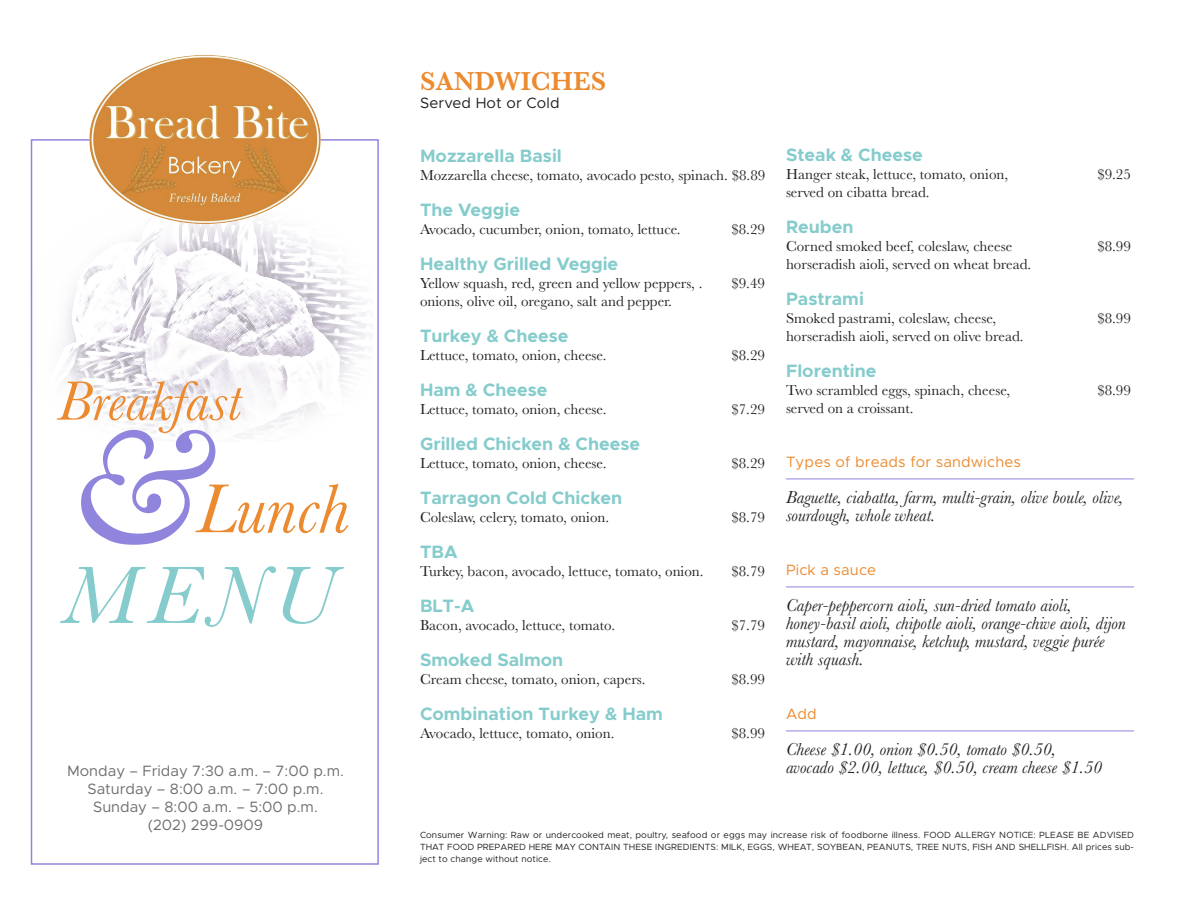
<style>
.page{position:relative;width:1188px;height:918px;background:#fff}
.page>*{position:absolute;margin:0;border:0;box-sizing:border-box;transform-origin:0 0}
.Menu_Section_Header{font:600 27px "Baskerville";color:#ec8a2f}
.Choices{font:italic 18px/18px "Baskerville";color:#231f20}
.Menu_Item_Name{font:700 18px "Metropolis";color:#86cccc}
.Menu_Item_Descriptio{font:15px "Baskerville";color:#231f20}
.t1{font:15px "Metropolis";color:#6d6e70}
.Menu_Choices_Header{font:15px "Metropolis";letter-spacing:.01em;color:#ec8a2f}
.Under_Header_Tag{font:15px "Metropolis";letter-spacing:.01em;color:#231f20}
.Footnote{font:9px/12px "Metropolis";letter-spacing:.01em;color:#231f20;text-align:justify}
</style>
<div class="page">
<img style="left:30px;top:211px;width:338px;height:230px">
<img style="left:88px;top:55px;width:233px;height:171px">
<svg style="left:60px;top:566px;width:284px;height:61px"></svg>
<svg style="left:56px;top:381px;width:292px;height:164px"></svg>
<hr style="left:786px;top:479px;width:348px;height:1px;background:#8f85dd">
<hr style="left:786px;top:587px;width:348px;height:1px;background:#8f85dd">
<hr style="left:786px;top:731px;width:348px;height:1px;background:#8f85dd">
<p class="t1" style="left:67px;top:762px;width:278px">Monday – Friday 7:30 a.m. – 7:00 p.m.</p>
<p class="t1" style="left:88px;top:780px;width:237px">Saturday – 8:00 a.m. – 7:00 p.m.</p>
<p class="t1" style="left:93px;top:798px;width:226px">Sunday – 8:00 a.m. – 5:00 p.m.</p>
<p class="t1" style="left:148px;top:816px;width:117px">(202) 299-0909</p>
<p class="Menu_Section_Header" style="left:420px;top:62px;width:188px">SANDWICHES</p>
<p class="Under_Header_Tag" style="left:420px;top:94px;width:141px">Served Hot or Cold</p>
<p class="Menu_Item_Name" style="left:420px;top:144px;width:143px">Mozzarella Basil</p>
<p class="Menu_Item_Descriptio" style="left:420px;top:166px;width:347px">Mozzarella cheese, tomato, avocado pesto, spinach. $8.89</p>
<p class="Menu_Item_Name" style="left:420px;top:198px;width:102px">The Veggie</p>
<p class="Menu_Item_Descriptio" style="left:420px;top:220px;width:262px">Avocado, cucumber, onion, tomato, lettuce.</p>
<p class="Menu_Item_Descriptio" style="left:731px;top:220px;width:35px">$8.29</p>
<p class="Menu_Item_Name" style="left:420px;top:252px;width:200px">Healthy Grilled Veggie</p>
<p class="Menu_Item_Descriptio" style="left:420px;top:274px;width:284px">Yellow squash, red, green and yellow peppers, .</p>
<p class="Menu_Item_Descriptio" style="left:731px;top:274px;width:35px">$9.49</p>
<p class="Menu_Item_Descriptio" style="left:420px;top:292px;width:254px">onions, olive oil, oregano, salt and pepper.</p>
<p class="Menu_Item_Name" style="left:420px;top:324px;width:150px">Turkey &amp; Cheese</p>
<p class="Menu_Item_Descriptio" style="left:420px;top:346px;width:188px">Lettuce, tomato, onion, cheese.</p>
<p class="Menu_Item_Descriptio" style="left:731px;top:346px;width:35px">$8.29</p>
<p class="Menu_Item_Name" style="left:420px;top:378px;width:129px">Ham &amp; Cheese</p>
<p class="Menu_Item_Descriptio" style="left:420px;top:400px;width:188px">Lettuce, tomato, onion, cheese.</p>
<p class="Menu_Item_Descriptio" style="left:731px;top:400px;width:35px">$7.29</p>
<p class="Menu_Item_Name" style="left:420px;top:432px;width:222px">Grilled Chicken &amp; Cheese</p>
<p class="Menu_Item_Descriptio" style="left:420px;top:454px;width:188px">Lettuce, tomato, onion, cheese.</p>
<p class="Menu_Item_Descriptio" style="left:731px;top:454px;width:35px">$8.29</p>
<p class="Menu_Item_Name" style="left:420px;top:486px;width:204px">Tarragon Cold Chicken</p>
<p class="Menu_Item_Descriptio" style="left:420px;top:508px;width:191px">Coleslaw, celery, tomato, onion.</p>
<p class="Menu_Item_Descriptio" style="left:731px;top:508px;width:35px">$8.79</p>
<p class="Menu_Item_Name" style="left:420px;top:540px;width:39px">TBA</p>
<p class="Menu_Item_Descriptio" style="left:420px;top:562px;width:285px">Turkey, bacon, avocado, lettuce, tomato, onion.</p>
<p class="Menu_Item_Descriptio" style="left:731px;top:562px;width:35px">$8.79</p>
<p class="Menu_Item_Name" style="left:420px;top:594px;width:56px">BLT-A</p>
<p class="Menu_Item_Descriptio" style="left:420px;top:616px;width:197px">Bacon, avocado, lettuce, tomato.</p>
<p class="Menu_Item_Descriptio" style="left:731px;top:616px;width:35px">$7.79</p>
<p class="Menu_Item_Name" style="left:420px;top:648px;width:145px">Smoked Salmon</p>
<p class="Menu_Item_Descriptio" style="left:420px;top:670px;width:227px">Cream cheese, tomato, onion, capers.</p>
<p class="Menu_Item_Descriptio" style="left:731px;top:670px;width:35px">$8.99</p>
<p class="Menu_Item_Name" style="left:420px;top:702px;width:244px">Combination Turkey &amp; Ham</p>
<p class="Menu_Item_Descriptio" style="left:420px;top:724px;width:196px">Avocado, lettuce, tomato, onion.</p>
<p class="Menu_Item_Descriptio" style="left:731px;top:724px;width:35px">$8.99</p>
<p class="Menu_Item_Name" style="left:786px;top:144px;width:138px">Steak &amp; Cheese</p>
<p class="Menu_Item_Descriptio" style="left:786px;top:165px;width:224px">Hanger steak, lettuce, tomato, onion,</p>
<p class="Menu_Item_Descriptio" style="left:1097px;top:165px;width:35px">$9.25</p>
<p class="Menu_Item_Descriptio" style="left:786px;top:183px;width:145px">served on cibatta bread.</p>
<p class="Menu_Item_Name" style="left:786px;top:216px;width:69px">Reuben</p>
<p class="Menu_Item_Descriptio" style="left:786px;top:237px;width:228px">Corned smoked beef, coleslaw, cheese</p>
<p class="Menu_Item_Descriptio" style="left:1097px;top:237px;width:35px">$8.99</p>
<p class="Menu_Item_Descriptio" style="left:786px;top:255px;width:247px">horseradish aioli, served on wheat bread.</p>
<p class="Menu_Item_Name" style="left:786px;top:288px;width:79px">Pastrami</p>
<p class="Menu_Item_Descriptio" style="left:786px;top:309px;width:212px">Smoked pastrami, coleslaw, cheese,</p>
<p class="Menu_Item_Descriptio" style="left:1097px;top:309px;width:35px">$8.99</p>
<p class="Menu_Item_Descriptio" style="left:786px;top:327px;width:239px">horseradish aioli, served on olive bread.</p>
<p class="Menu_Item_Name" style="left:786px;top:360px;width:92px">Florentine</p>
<p class="Menu_Item_Descriptio" style="left:786px;top:381px;width:226px">Two scrambled eggs, spinach, cheese,</p>
<p class="Menu_Item_Descriptio" style="left:1097px;top:381px;width:35px">$8.99</p>
<p class="Menu_Item_Descriptio" style="left:786px;top:399px;width:129px">served on a croissant.</p>
<p class="Menu_Choices_Header" style="left:786px;top:453px;width:236px">Types of breads for sandwiches</p>
<p class="Choices" style="left:786px;top:489px;width:339px">Baguette, ciabatta, farm, multi-grain, olive boule, olive, sourdough, whole wheat.</p>
<p class="Menu_Choices_Header" style="left:786px;top:561px;width:92px">Pick a sauce</p>
<p class="Choices" style="left:786px;top:597px;width:287px">Caper-peppercorn aioli, sun-dried tomato aioli,</p>
<p class="Choices" style="left:786px;top:615px;width:341px">honey-basil aioli, chipotle aioli, orange-chive aioli, dijon mustard, mayonnaise, ketchup, mustard, veggie purée with squash.</p>
<p class="Menu_Choices_Header" style="left:786px;top:705px;width:32px">Add</p>
<p class="Choices" style="left:786px;top:741px;width:272px">Cheese $1.00, onion $0.50, tomato $0.50,</p>
<p class="Choices" style="left:786px;top:759px;width:318px">avocado $2.00, lettuce, $0.50, cream cheese $1.50</p>
<p class="Footnote" style="left:420px;top:829px;width:716px">Consumer Warning: Raw or undercooked meat, poultry, seafood or eggs may increase risk of foodborne illness. FOOD ALLERGY NOTICE: PLEASE BE ADVISED THAT FOOD PREPARED HERE MAY CONTAIN THESE INGREDIENTS: MILK, EGGS, WHEAT, SOYBEAN, PEANUTS, TREE NUTS, FISH AND SHELLFISH. All prices sub&shy;ject to change without notice.</p>
</div>
